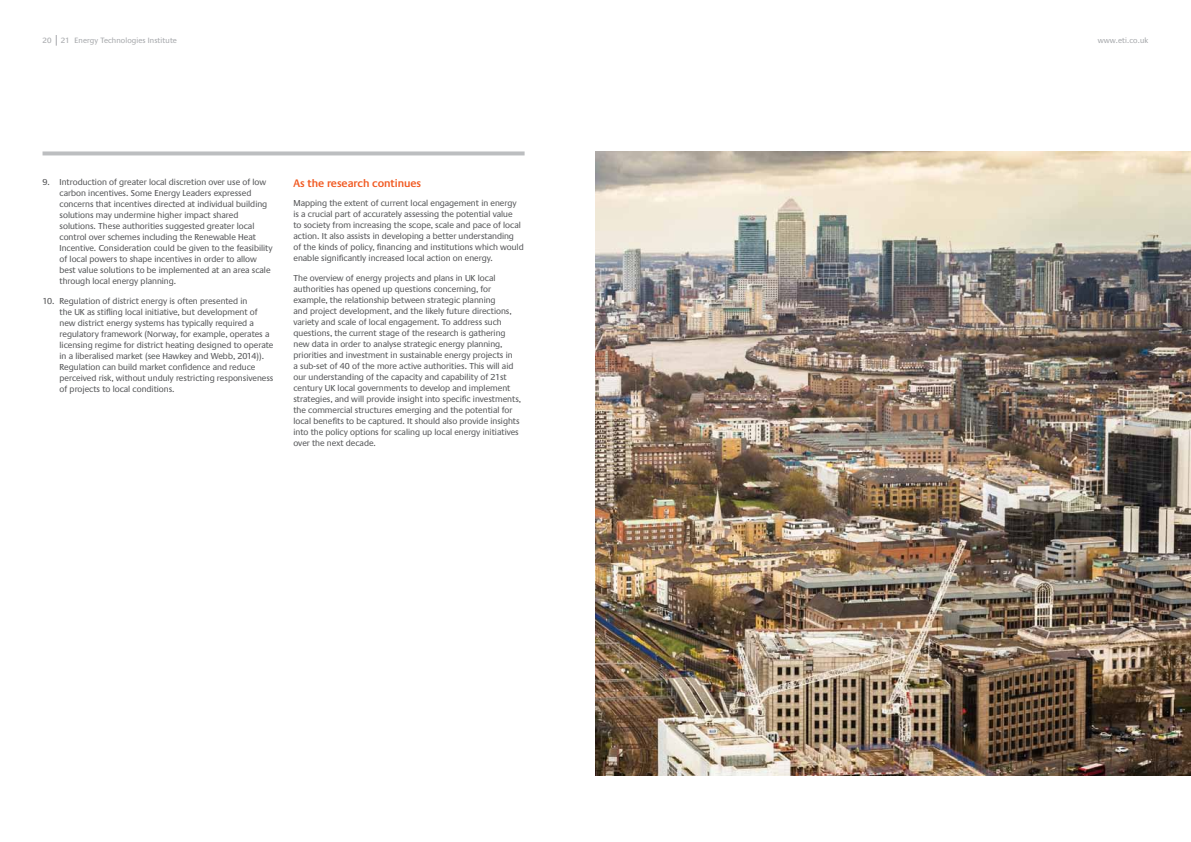
<style>
.page{position:relative;width:1191px;height:842px;background:#fff}
.page>*{position:absolute;margin:0;border:0;box-sizing:border-box;transform-origin:0 0}
.t1{font:600 11px "Praxis LT Pro";letter-spacing:-.01em;color:#f15a22}
.t2{font:9px/11px "Praxis";color:#58595b}
.t3{font:8px "Praxis";letter-spacing:.015em;color:#a7a9ac}
</style>
<div class="page">
<svg style="left:43px;top:151px;width:481px;height:4px;background:#c3c5c7"></svg>
<img style="left:595px;top:151px;width:596px;height:624px">
<p class="t3" style="left:43px;top:36px;width:136px">20 21 Energy Technologies Institute</p>
<p class="t3" style="left:1097px;top:36px;width:52px">www.eti.co.uk</p>
<p class="t2" style="left:60px;top:177px;width:215px;text-indent:-17px">9. I ntroduction of greater local discretion over use of low carbon incentives. Some Energy Leaders expressed concerns that incentives directed at individual building solutions may undermine higher impact shared solutions. These authorities suggested greater local control over schemes including the Renewable Heat Incentive. Consideration could be given to the feasibility of local powers to shape incentives in order to allow best value solutions to be implemented at an area scale through local energy planning.</p>
<p class="t2" style="left:60px;top:296px;width:215px;text-indent:-17px">10. Regulation of district energy is often presented in<br>the UK as stifling local initiative, but development of new district energy systems has typically required a regulatory framework (Norway, for example, operates a licensing regime for district heating designed to operate in a liberalised market (see Hawkey and Webb, 2014)).<br>Regulation can build market confidence and reduce perceived risk, without unduly restricting responsiveness of projects to local conditions.</p>
<p class="t1" style="left:293px;top:176px;width:129px">As the research continues</p>
<p class="t2" style="left:293px;top:198px;width:232px">Mapping the extent of current local engagement in energy is a crucial part of accurately assessing the potential value<br>to society from increasing the scope, scale and pace of local action. It also assists in developing a better understanding of the kinds of policy, financing and institutions which would enable significantly increased local action on energy.</p>
<p class="t2" style="left:293px;top:272px;width:229px">The overview of energy projects and plans in UK local authorities has opened up questions concerning, for example, the relationship between strategic planning<br>and project development, and the likely future directions, variety and scale of local engagement. To address such questions, the current stage of the research is gathering new data in order to analyse strategic energy planning, priorities and investment in sustainable energy projects in<br>a sub-set of 40 of the more active authorities. This will aid our understanding of the capacity and capability of 21st century UK local governments to develop and implement strategies, and will provide insight into specific investments, the commercial structures emerging and the potential for local benefits to be captured. It should also provide insights into the policy options for scaling up local energy initiatives over the next decade.</p>
</div>
